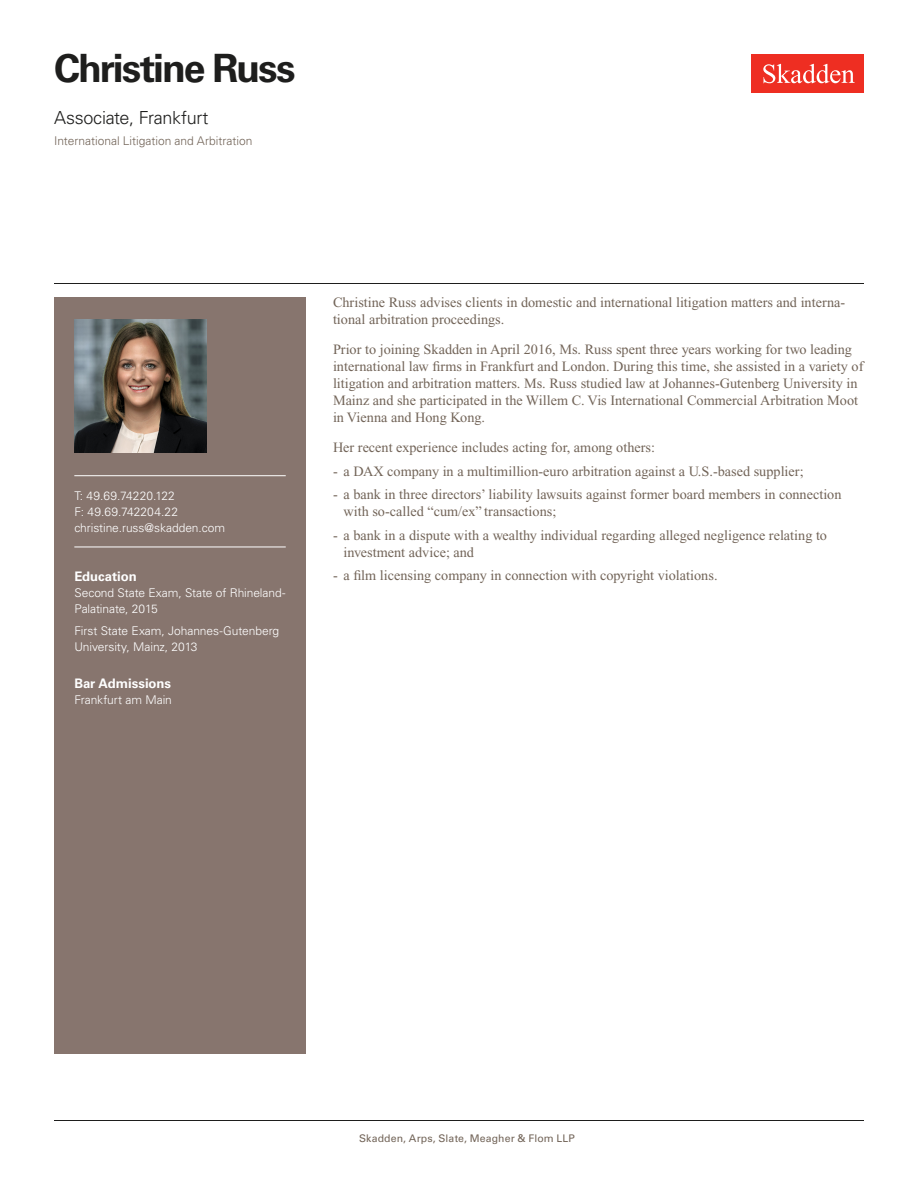
<style>
.page{position:relative;width:918px;height:1188px;background:#fff}
.page>*{position:absolute;margin:0;border:0;box-sizing:border-box;transform-origin:0 0}
.Name{font:700 39px "Univers LT Std";letter-spacing:-.05em;color:#1e1e1d}
.Title_and_Office{font:300 18px "Univers LT Std";letter-spacing:-.02em;color:#1e1e1d}
.Main_Body{font:14.25px/16.8px "Times New Roman PS Std";color:#726458}
.Bar_Admission_Educat{font:700 13.2px "Univers LT Std";letter-spacing:-.005em;color:#fff}
.Sidebar_text{font:300 12px/15.8px "Univers LT Std";letter-spacing:-.005em;color:#fff}
.Practice{font:300 12px "Univers LT Std";color:#726458}
.Email{font:300 12px "Univers LT Std";letter-spacing:-.005em;color:#fff}
.Phone_Number{font:300 12px "Univers LT Std";letter-spacing:.005em;color:#fff}
.Fax_Number{font:300 12px "Univers LT Std";letter-spacing:.01em;color:#fff}
.Sidebar_text_no_para{font:300 12px "Univers LT Std";letter-spacing:-.01em;color:#fff}
.Folio{font:10.5px "Univers LT Std";letter-spacing:.01em;color:#726458}
.s1{font-weight:700;color:#fff}
</style>
<div class="page">
<div style="left:752px;top:54px;width:112px;height:39px;background:#ee2e22"></div>
<svg style="left:763px;top:64px;width:92px;height:19px"></svg>
<div style="left:54px;top:297px;width:252px;height:756px;background:#87756e"></div>
<hr style="left:74px;top:475px;width:212px;height:1px;background:#fff">
<hr style="left:74px;top:547px;width:212px;height:1px;background:#fff">
<img style="left:74px;top:320px;width:132px;height:132px">
<hr style="left:54px;top:1120px;width:810px;height:1px;background:#1e1e1d">
<hr style="left:54px;top:283px;width:810px;height:1px;background:#1e1e1d">
<h1 class="Name" style="left:54px;top:46px;width:243px">Christine Russ</h1>
<h2 class="Title_and_Office" style="left:54px;top:107px;width:156px">Associate, Frankfurt</h2>
<h3 class="Practice" style="left:54px;top:134px;width:200px">International Litigation and Arbitration</h3>
<p class="Phone_Number" style="left:74px;top:489px;width:102px">T: 49.69.74220.122</p>
<p class="Fax_Number" style="left:74px;top:504px;width:105px">F: 49.69.742204.22</p>
<p class="Email" style="left:74px;top:520px;width:152px">christine.russ@skadden.com</p>
<p class="Bar_Admission_Educat" style="left:74px;top:569px;width:64px">Education</p>
<p class="Sidebar_text" style="left:74px;top:585px;width:213px">Second State Exam, State of Rhineland-<br>Palatinate, 2015</p>
<p class="Sidebar_text" style="left:74px;top:623px;width:206px">First State Exam, Johannes-Gutenberg<br>University, Mainz, 2013</p>
<p class="Bar_Admission_Educat" style="left:74px;top:676px;width:98px">Bar Admissions</p>
<p class="Sidebar_text_no_para" style="left:74px;top:693px;width:99px">Frankfurt am Main</p>
<p class="Main_Body" style="left:333px;top:294px;width:514px">Christine Russ advises clients in domestic and international litigation matters and interna&shy;tional arbitration proceedings.</p>
<p class="Main_Body" style="left:333px;top:341px;width:532px">Prior to joining Skadden in April 2016, Ms. Russ spent three years working for two leading international law firms in Frankfurt and London. During this time, she assisted in a variety of litigation and arbitration matters. Ms. Russ studied law at Johannes-Gutenberg University in Mainz and she participated in the Willem C. Vis International Commercial Arbitration Moot in Vienna and Hong Kong.</p>
<p class="Main_Body" style="left:333px;top:439px;width:324px">Her recent experience includes acting for, among others:</p>
<p class="Main_Body" style="left:333px;top:463px;width:472px">- a DAX company in a multimillion-euro arbitration against a U.S.-based supplier;</p>
<p class="Main_Body" style="left:344px;top:486px;width:500px;text-indent:-10px">- a bank in three directors’ liability lawsuits against former board members in connection with so-called “cum/ex” transactions;</p>
<p class="Main_Body" style="left:344px;top:527px;width:485px;text-indent:-10px">- a bank in a dispute with a wealthy individual regarding alleged negligence relating to investment advice; and</p>
<p class="Main_Body" style="left:333px;top:567px;width:386px">- a film licensing company in connection with copyright violations.</p>
<p class="Folio" style="left:343px;top:1132px;width:233px"><span class="s1">1</span> Skadden, Arps, Slate, Meagher &amp; Flom LLP</p>
</div>
